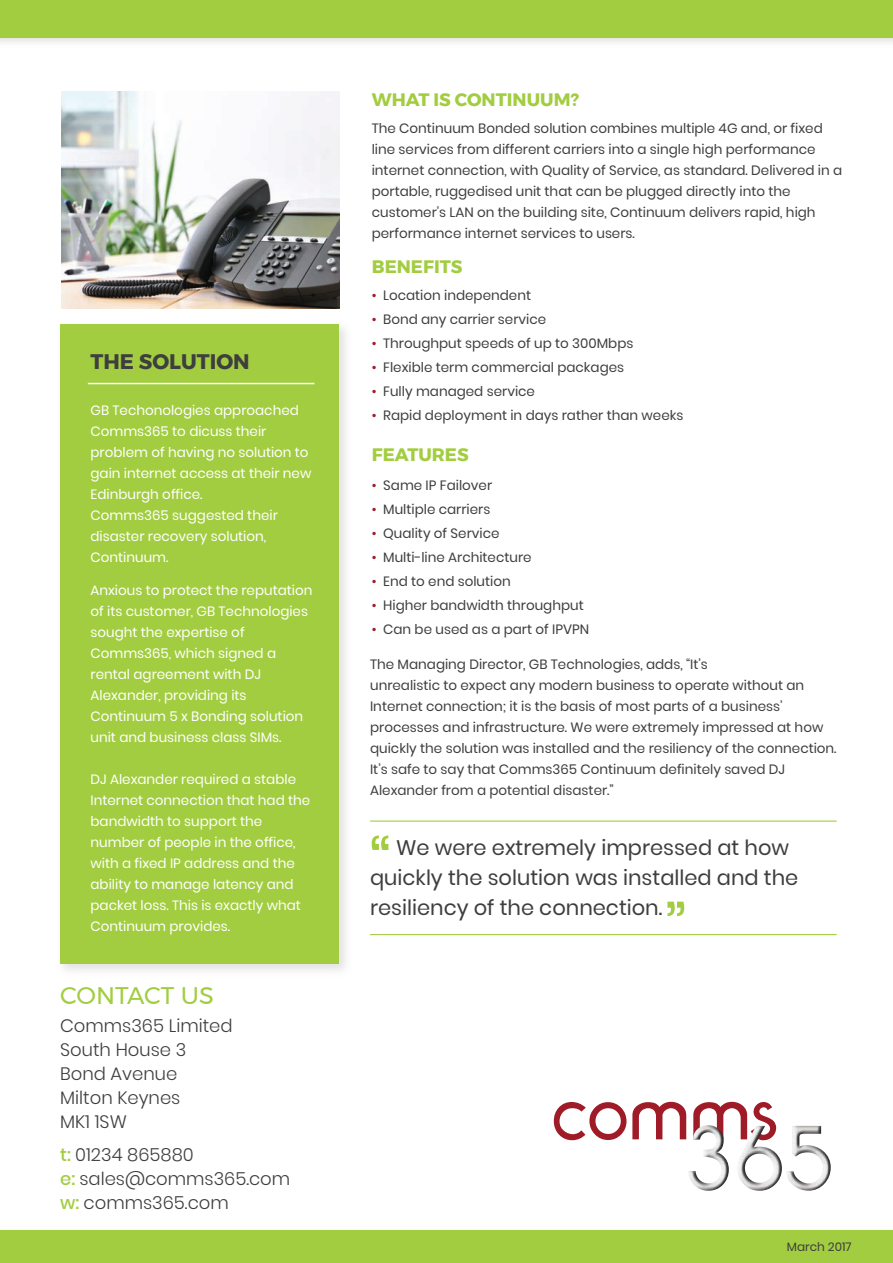
<style>
.page{position:relative;width:893px;height:1263px;background:#fff}
.page>*{position:absolute;margin:0;border:0;box-sizing:border-box;transform-origin:0 0}
.t1{font:70.5px "Poppins";color:#a2cd40}
.t2{font:24px "Montserrat";color:#a2cd40}
.t3{font:21px/30px "Poppins";color:#3e3e3f}
.t4{font:700 21px "Montserrat";color:#3e3e3f}
.t5{font:300 18px/24px "Poppins";color:#3e3e3f}
.t6{font:700 18px "Montserrat";color:#a2cd40}
.t7{font:13.5px/21px "Poppins";color:#3e3e3f}
.t8{font:13.5px/21px "Poppins";color:#fff}
.t9{font:12px "Poppins";color:#3e3e3f}
.s1{font-weight:500;color:#a2cd40}
.s2{color:#a11b29}
</style>
<div class="page">
<hr style="left:370px;top:820px;width:467px;height:2px;background:#a2cd40">
<hr style="left:370px;top:934px;width:467px;height:1px;background:#a2cd40">
<div style="left:0;top:0;width:893px;height:38px;background:#a2cd40"></div>
<img style="left:60px;top:324px;width:286px;height:647px">
<div style="left:60px;top:325px;width:279px;height:639px;background:#a2cd40"></div>
<hr style="left:88px;top:383px;width:226px;height:1px;background:#fff">
<img style="left:554px;top:1102px;width:222px;height:38px">
<img style="left:688px;top:1125px;width:143px;height:66px">
<img style="left:0;top:1230px;width:893px;height:1px">
<div style="left:0;top:1231px;width:893px;height:32px;background:#a2cd40"></div>
<img style="left:61px;top:91px;width:278px;height:217px">
<h3 class="t4" style="left:91px;top:345px;width:161px">THE SOLUTION</h3>
<p class="t8" style="left:91px;top:399px;width:222px">GB Techonologies approached<br>Comms365 to dicuss their problem of having no solution to gain internet access at their new<br>Edinburgh office.<br>Comms365 suggested their disaster recovery solution,<br>Continuum.</p>
<p class="t8" style="left:91px;top:579px;width:223px">Anxious to protect the reputation of its customer, GB Technologies sought the expertise of<br>Comms365, which signed a rental agreement with DJ<br>Alexander, providing its<br>Continuum 5 x Bonding solution unit and business class SIMs.</p>
<p class="t8" style="left:91px;top:768px;width:221px">DJ Alexander required a stable<br>Internet connection that had the bandwidth to support the number of people in the office, with a fixed IP address and the ability to manage latency and packet loss. This is exactly what<br>Continuum provides.</p>
<h2 class="t2" style="left:60px;top:977px;width:155px">CONTACT US</h2>
<h3 class="t5" style="left:60px;top:1014px;width:174px">Comms365 Limited<br>South House 3<br>Bond Avenue<br>Milton Keynes<br>MK1 1SW</h3>
<h3 class="t5" style="left:60px;top:1142px;width:232px"><span class="s1">t:</span> 01234 865880<br><span class="s1">e:</span> sales@comms365.com <span class="s1">w:</span> comms365.com</h3>
<h3 class="t6" style="left:372px;top:85px;width:209px">WHAT IS CONTINUUM?</h3>
<p class="t7" style="left:372px;top:118px;width:472px">The Continuum Bonded solution combines multiple 4G and, or fixed line services from different carriers into a single high performance internet connection, with Quality of Service, as standard. Delivered in a portable, ruggedised unit that can be plugged directly into the customer’s LAN on the building site, Continuum delivers rapid, high performance internet services to users.</p>
<h3 class="t6" style="left:372px;top:252px;width:92px">BENEFITS</h3>
<p class="t7" style="left:372px;top:285px;width:161px"><span class="s2">•</span> Location independent</p>
<p class="t7" style="left:372px;top:309px;width:176px"><span class="s2">•</span> Bond any carrier service</p>
<p class="t7" style="left:372px;top:333px;width:263px"><span class="s2">•</span> Throughput speeds of up to 300Mbps</p>
<p class="t7" style="left:372px;top:357px;width:254px"><span class="s2">•</span> Flexible term commercial packages</p>
<p class="t7" style="left:372px;top:381px;width:165px"><span class="s2">•</span> Fully managed service</p>
<p class="t7" style="left:372px;top:405px;width:313px"><span class="s2">•</span> Rapid deployment in days rather than weeks</p>
<h3 class="t6" style="left:372px;top:441px;width:98px">FEATURES</h3>
<p class="t7" style="left:372px;top:475px;width:122px"><span class="s2">•</span> Same IP Failover</p>
<p class="t7" style="left:372px;top:499px;width:120px"><span class="s2">•</span> Multiple carriers</p>
<p class="t7" style="left:372px;top:523px;width:129px"><span class="s2">•</span> Quality of Service</p>
<p class="t7" style="left:372px;top:547px;width:161px"><span class="s2">•</span> Multi-line Architecture</p>
<p class="t7" style="left:372px;top:571px;width:141px"><span class="s2">•</span> End to end solution</p>
<p class="t7" style="left:372px;top:595px;width:213px"><span class="s2">•</span> Higher bandwidth throughput</p>
<p class="t7" style="left:372px;top:619px;width:219px"><span class="s2">•</span> Can be used as a part of IPVPN</p>
<p class="t7" style="left:370px;top:653px;width:468px">The Managing Director, GB Technologies, adds, “It’s<br>unrealistic to expect any modern business to operate without an Internet connection; it is the basis of most parts of a business’ processes and infrastructure. We were extremely impressed at how quickly the solution was installed and the resiliency of the connection.<br>It’s safe to say that Comms365 Continuum definitely saved DJ Alexander from a potential disaster.”</p>
<h1 class="t1" style="left:369px;top:825px;width:24px">“</h1>
<h3 class="t3" style="left:370px;top:832px;width:430px;text-indent:26px">We were extremely impressed at how quickly the solution was installed and the resiliency of the connection.</h3>
<h1 class="t1" style="left:687px;top:926px;width:24px;rotate:-180deg">“</h1>
<p class="t9" style="left:787px;top:1240px;width:66px">March 2017</p>
</div>
